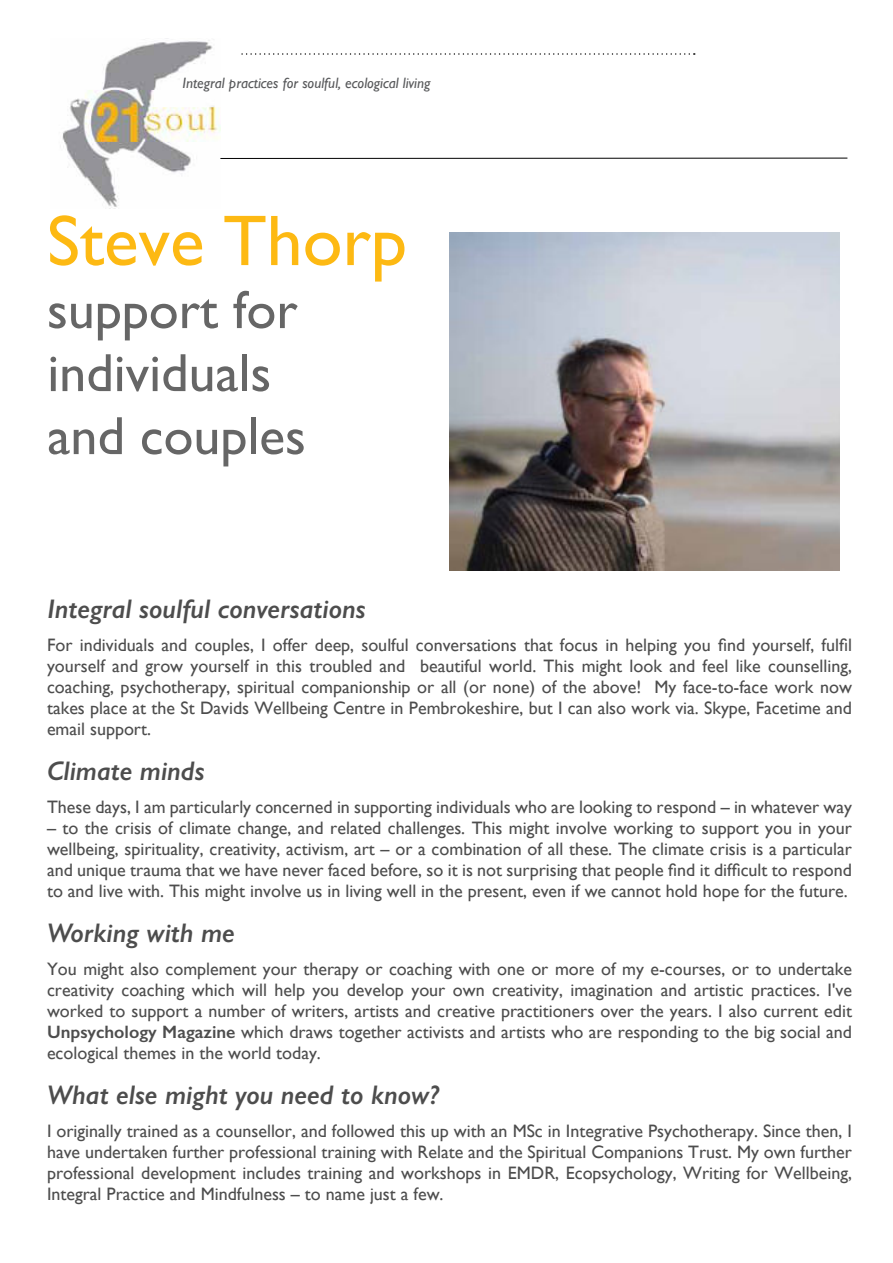
<style>
.page{position:relative;width:893px;height:1263px;background:#fff}
.page>*{position:absolute;margin:0;border:0;box-sizing:border-box;transform-origin:0 0}
.t1{font:72px "Gill Sans";color:#fdb913}
.t2{font:54px/63px "Gill Sans";color:#666}
.t3{font:italic 600 27px "Gill Sans";color:#4d4d4d}
.t4{font:18px/21px "Gill Sans";color:#4d4d4d;text-align:justify}
.t5{font:italic 15px "Gill Sans";color:#58595b}
.s1{font-weight:600}
</style>
<div class="page">
<img style="left:449px;top:233px;width:391px;height:337px">
<img style="left:60px;top:40px;width:160px;height:169px">
<svg style="left:242px;top:53px;width:453px;height:2px"></svg>
<hr style="left:220px;top:158px;width:627px;height:1px;background:#000">
<p class="t5" style="left:182px;top:77px;width:249px">Integral practices for soulful, ecological living</p>
<h1 class="t1" style="left:47px;top:215px;width:361px">Steve Thorp</h1>
<h2 class="t2" style="left:47px;top:284px;width:260px">support for individuals and couples</h2>
<h3 class="t3" style="left:47px;top:598px;width:320px">Integral soulful conversations</h3>
<p class="t4" style="left:47px;top:636px;width:806px">For individuals and couples, I offer deep, soulful conversations that focus in helping you find yourself, fulfil yourself and grow yourself in this troubled and beautiful world. This might look and feel like counselling, coaching, psychotherapy, spiritual companionship or all (or none) of the above! My face-to-face work now takes place at the St Davids Wellbeing Centre in Pembrokeshire, but I can also work via. Skype, Facetime and email support.</p>
<h3 class="t3" style="left:47px;top:760px;width:159px">Climate minds</h3>
<p class="t4" style="left:47px;top:798px;width:806px">These days, I am particularly concerned in supporting individuals who are looking to respond – in whatever way</p>
<p class="t4" style="left:47px;top:819px;width:806px">– to the crisis of climate change, and related challenges. This might involve working to support you in your wellbeing, spirituality, creativity, activism, art – or a combination of all these. The climate crisis is a particular and unique trauma that we have never faced before, so it is not surprising that people find it difficult to respond to and live with. This might involve us in living well in the present, even if we cannot hold hope for the future.</p>
<h3 class="t3" style="left:47px;top:922px;width:189px">Working with me</h3>
<p class="t4" style="left:47px;top:960px;width:806px">You might also complement your therapy or coaching with one or more of my e-courses, or to undertake creativity coaching which will help you develop your own creativity, imagination and artistic practices. I've worked to support a number of writers, artists and creative practitioners over the years. I also current edit <span class="s1">Unpsychology Magazine</span> which draws together activists and artists who are responding to the big social and ecological themes in the world today.</p>
<h3 class="t3" style="left:47px;top:1084px;width:393px">What else might you need to know?</h3>
<p class="t4" style="left:47px;top:1122px;width:806px">I originally trained as a counsellor, and followed this up with an MSc in Integrative Psychotherapy. Since then, I have undertaken further professional training with Relate and the Spiritual Companions Trust. My own further professional development includes training and workshops in EMDR, Ecopsychology, Writing for Wellbeing, Integral Practice and Mindfulness – to name just a few.</p>
</div>
